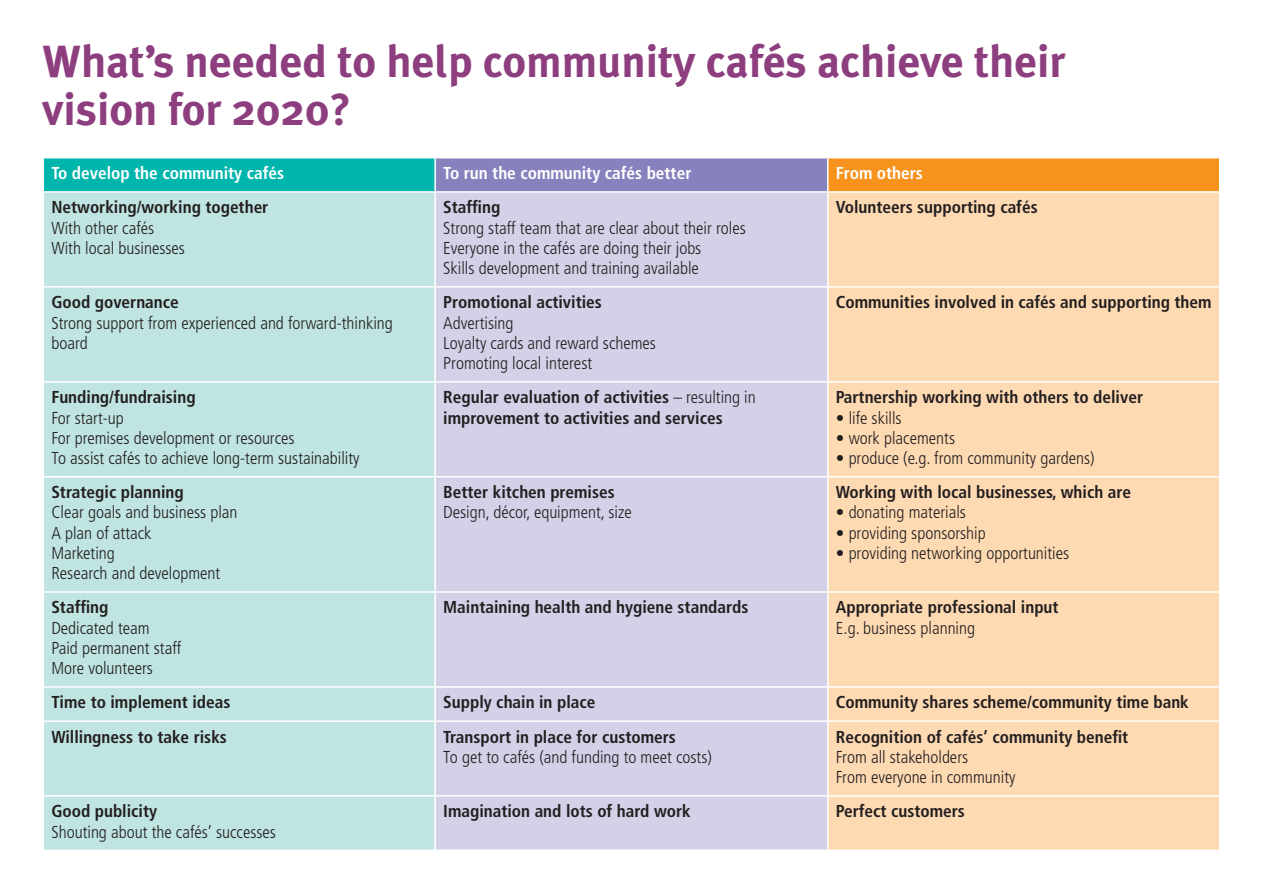
<style>
.page{position:relative;width:1263px;height:893px;background:#fff}
.page>*{position:absolute;margin:0;border:0;box-sizing:border-box;transform-origin:0 0}
.A_head{font:700 45px/48px "Meta Plus";color:#8d3e7e}
.Table_text{font:300 condensed 17.25px/20.2px "Frutiger LT Std";color:#231f20}
.Table_text-2{font:700 condensed 17.25px/20.2px "Frutiger LT Std";color:#231f20}
.Table_text-3{font:700 condensed 17.25px "Frutiger LT Std";color:#fff}
.s1{font-weight:300}
</style>
<div class="page">
<div style="left:43px;top:158px;width:392px;height:34px;background:#00b5ac"></div>
<div style="left:435px;top:158px;width:393px;height:34px;background:#8781bd"></div>
<div style="left:828px;top:158px;width:392px;height:34px;background:#f7931d"></div>
<div style="left:44px;top:193px;width:390px;height:656px;background:#bfe4e1"></div>
<div style="left:436px;top:193px;width:391px;height:656px;background:#d3d1e8"></div>
<div style="left:828px;top:193px;width:391px;height:656px;background:#fedab3"></div>
<hr style="left:43px;top:158px;width:1px;height:33px;background:#fff">
<hr style="left:434px;top:158px;width:2px;height:33px;background:#fff">
<hr style="left:827px;top:158px;width:1px;height:33px;background:#fff">
<hr style="left:1219px;top:158px;width:1px;height:33px;background:#fff">
<hr style="left:43px;top:191px;width:392px;height:2px;background:#fff">
<hr style="left:435px;top:191px;width:393px;height:2px;background:#fff">
<hr style="left:828px;top:191px;width:392px;height:2px;background:#fff">
<hr style="left:43px;top:286px;width:392px;height:2px;background:#fff">
<hr style="left:435px;top:286px;width:393px;height:2px;background:#fff">
<hr style="left:828px;top:286px;width:392px;height:2px;background:#fff">
<hr style="left:43px;top:381px;width:392px;height:2px;background:#fff">
<hr style="left:435px;top:381px;width:393px;height:2px;background:#fff">
<hr style="left:828px;top:381px;width:392px;height:2px;background:#fff">
<hr style="left:43px;top:476px;width:392px;height:1px;background:#fff">
<hr style="left:435px;top:476px;width:393px;height:1px;background:#fff">
<hr style="left:828px;top:476px;width:392px;height:1px;background:#fff">
<hr style="left:43px;top:591px;width:392px;height:2px;background:#fff">
<hr style="left:435px;top:591px;width:393px;height:2px;background:#fff">
<hr style="left:828px;top:591px;width:392px;height:2px;background:#fff">
<hr style="left:43px;top:686px;width:392px;height:2px;background:#fff">
<hr style="left:435px;top:686px;width:393px;height:2px;background:#fff">
<hr style="left:828px;top:686px;width:392px;height:2px;background:#fff">
<hr style="left:43px;top:720px;width:392px;height:2px;background:#fff">
<hr style="left:435px;top:720px;width:393px;height:2px;background:#fff">
<hr style="left:828px;top:720px;width:392px;height:2px;background:#fff">
<hr style="left:43px;top:795px;width:392px;height:2px;background:#fff">
<hr style="left:435px;top:795px;width:393px;height:2px;background:#fff">
<hr style="left:828px;top:795px;width:392px;height:2px;background:#fff">
<h2 class="A_head" style="left:43px;top:38px;width:1024px">What’s needed to help community cafés achieve their vision for 2020?</h2>
<p class="Table_text-3" style="left:51px;top:163px;width:234px">To develop the community cafés</p>
<p class="Table_text-3" style="left:443px;top:163px;width:250px">To run the community cafés better</p>
<p class="Table_text-3" style="left:836px;top:163px;width:88px">From others</p>
<p class="Table_text-2" style="left:51px;top:197px;width:218px">Networking/working together</p>
<p class="Table_text" style="left:51px;top:218px;width:104px">With other cafés</p>
<p class="Table_text" style="left:51px;top:238px;width:135px">With local businesses</p>
<p class="Table_text-2" style="left:443px;top:197px;width:59px">Staffing</p>
<p class="Table_text" style="left:443px;top:218px;width:304px">Strong staff team that are clear about their roles</p>
<p class="Table_text" style="left:443px;top:238px;width:260px">Everyone in the cafés are doing their jobs</p>
<p class="Table_text" style="left:443px;top:258px;width:257px">Skills development and training available</p>
<p class="Table_text-2" style="left:836px;top:197px;width:203px">Volunteers supporting cafés</p>
<p class="Table_text-2" style="left:51px;top:292px;width:129px">Good governance</p>
<p class="Table_text" style="left:51px;top:313px;width:343px">Strong support from experienced and forward-thinking board</p>
<p class="Table_text-2" style="left:51px;top:387px;width:146px">Funding/fundraising</p>
<p class="Table_text" style="left:51px;top:408px;width:74px">For start-up</p>
<p class="Table_text" style="left:51px;top:428px;width:245px">For premises development or resources</p>
<p class="Table_text" style="left:51px;top:448px;width:310px">To assist cafés to achieve long-term sustainability</p>
<p class="Table_text-2" style="left:51px;top:482px;width:134px">Strategic planning</p>
<p class="Table_text" style="left:51px;top:503px;width:188px">Clear goals and business plan</p>
<p class="Table_text" style="left:51px;top:523px;width:102px">A plan of attack</p>
<p class="Table_text" style="left:51px;top:543px;width:65px">Marketing</p>
<p class="Table_text" style="left:51px;top:563px;width:171px">Research and development</p>
<p class="Table_text-2" style="left:51px;top:597px;width:59px">Staffing</p>
<p class="Table_text" style="left:51px;top:618px;width:100px">Dedicated team</p>
<p class="Table_text" style="left:51px;top:638px;width:131px">Paid permanent staff</p>
<p class="Table_text" style="left:51px;top:658px;width:103px">More volunteers</p>
<p class="Table_text-2" style="left:443px;top:292px;width:160px">Promotional activities</p>
<p class="Table_text" style="left:443px;top:313px;width:72px">Advertising</p>
<p class="Table_text" style="left:443px;top:333px;width:214px">Loyalty cards and reward schemes</p>
<p class="Table_text" style="left:443px;top:353px;width:150px">Promoting local interest</p>
<p class="Table_text-2" style="left:836px;top:292px;width:377px">Communities involved in cafés and supporting them</p>
<p class="Table_text-2" style="left:443px;top:387px;width:314px">Regular evaluation of activities <span class="s1">– resulting in </span>improvement to activities and services</p>
<p class="Table_text-2" style="left:836px;top:387px;width:309px">Partnership working with others to deliver</p>
<p class="Table_text" style="left:836px;top:408px;width:67px">• life skills</p>
<p class="Table_text" style="left:836px;top:428px;width:121px">• work placements</p>
<p class="Table_text" style="left:836px;top:448px;width:260px">• produce (e.g. from community gardens)</p>
<p class="Table_text-2" style="left:443px;top:482px;width:173px">Better kitchen premises</p>
<p class="Table_text" style="left:443px;top:503px;width:190px">Design, décor, equipment, size</p>
<p class="Table_text-2" style="left:836px;top:482px;width:297px">Working with local businesses, which are</p>
<p class="Table_text" style="left:836px;top:503px;width:132px">• donating materials</p>
<p class="Table_text" style="left:836px;top:523px;width:151px">• providing sponsorship</p>
<p class="Table_text" style="left:836px;top:543px;width:235px">• providing networking opportunities</p>
<p class="Table_text-2" style="left:443px;top:597px;width:307px">Maintaining health and hygiene standards</p>
<p class="Table_text-2" style="left:836px;top:597px;width:224px">Appropriate professional input<br><span class="s1">E.g. business planning</span></p>
<p class="Table_text-2" style="left:51px;top:692px;width:180px">Time to implement ideas</p>
<p class="Table_text-2" style="left:443px;top:692px;width:154px">Supply chain in place</p>
<p class="Table_text-2" style="left:836px;top:692px;width:354px">Community shares scheme/community time bank</p>
<p class="Table_text-2" style="left:51px;top:726px;width:177px">Willingness to take risks</p>
<p class="Table_text-2" style="left:443px;top:726px;width:234px">Transport in place for customers</p>
<p class="Table_text" style="left:443px;top:747px;width:270px">To get to cafés (and funding to meet costs)</p>
<p class="Table_text-2" style="left:836px;top:726px;width:294px">Recognition of cafés’ community benefit</p>
<p class="Table_text" style="left:836px;top:747px;width:134px">From all stakeholders</p>
<p class="Table_text" style="left:836px;top:767px;width:181px">From everyone in community</p>
<p class="Table_text-2" style="left:51px;top:801px;width:107px">Good publicity</p>
<p class="Table_text" style="left:51px;top:822px;width:226px">Shouting about the cafés’ successes</p>
<p class="Table_text-2" style="left:443px;top:801px;width:249px">Imagination and lots of hard work</p>
<p class="Table_text-2" style="left:836px;top:801px;width:130px">Perfect customers</p>
</div>
